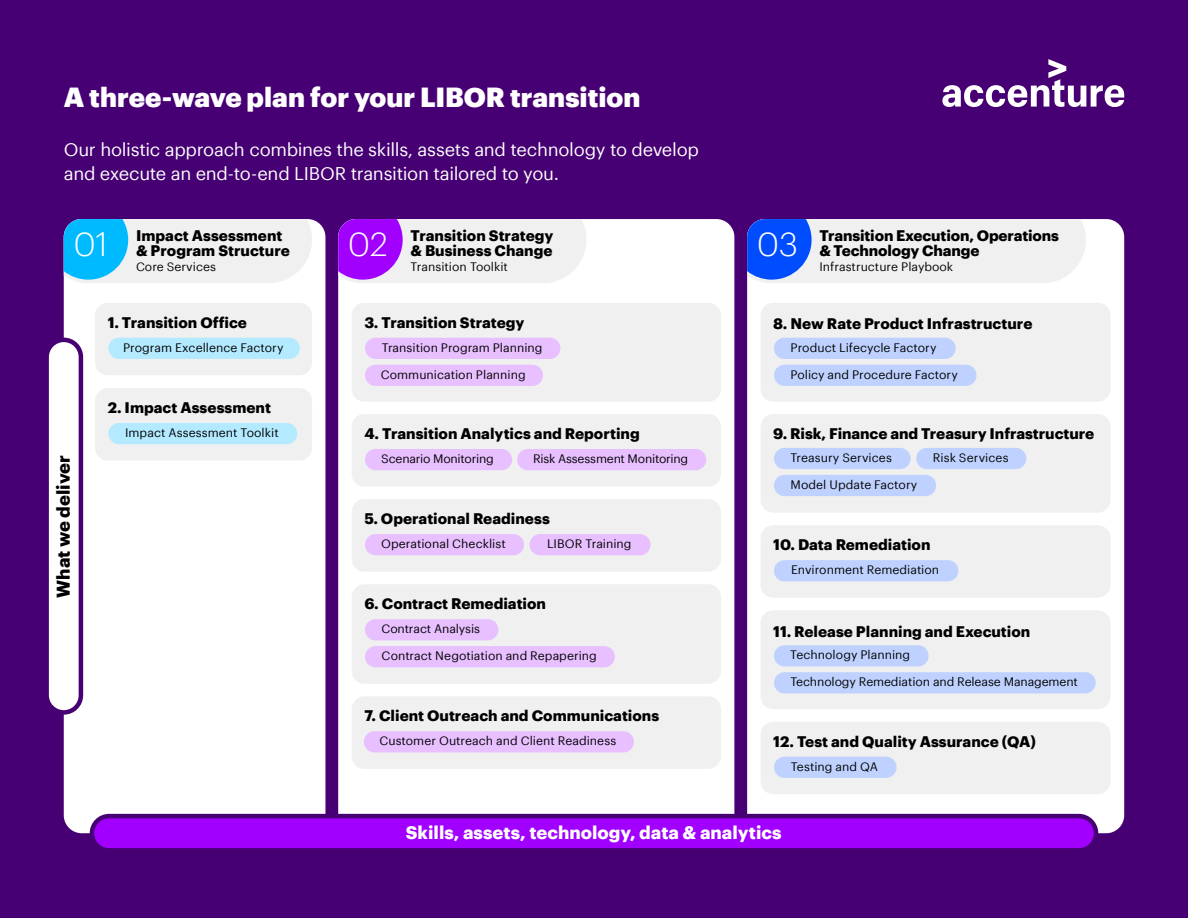
<style>
.page{position:relative;width:1188px;height:918px;background:#460073}
.page>*{position:absolute;margin:0;border:0;box-sizing:border-box;transform-origin:0 0}
.t1{font:300 33px "Graphik";color:#fff}
.t2{font:900 27px "Graphik";color:#fff}
.t3{font:18px/24px "Graphik";letter-spacing:-.015em;color:#fff}
.t4{font:700 18px "Graphik";color:#fff}
.t5{font:700 18px "Graphik";color:#000}
.t6{font:700 15px/15px "Graphik";color:#000}
.t7{font:12px "Graphik";color:#000}
.t8{font:12px "Graphik";letter-spacing:-.02em;color:#000}
</style>
<div class="page">
<svg style="left:942px;top:59px;width:182px;height:48px"></svg>
<div style="left:64px;top:219px;width:261px;height:614px;background:#fff;border-radius:18px"></div>
<div style="left:338px;top:219px;width:396px;height:614px;background:#fff;border-radius:18px"></div>
<div style="left:747px;top:219px;width:377px;height:614px;background:#fff;border-radius:18px"></div>
<svg style="left:64px;top:219px;width:248px;height:64px"></svg>
<svg style="left:338px;top:219px;width:249px;height:64px"></svg>
<svg style="left:747px;top:219px;width:339px;height:64px"></svg>
<div style="left:95px;top:303px;width:217px;height:72px;background:#f0f0f0;border-radius:13px"></div>
<div style="left:95px;top:388px;width:217px;height:73px;background:#f0f0f0;border-radius:13px"></div>
<div style="left:47px;top:340px;width:34px;height:372px;background:#fff;border-radius:17px"></div>
<div style="left:44px;top:338px;width:39px;height:377px;border:4px solid #460073;border-radius:17px"></div>
<div style="left:108px;top:338px;width:192px;height:21px;background:#b3eaff;border-radius:11px"></div>
<div style="left:108px;top:423px;width:189px;height:21px;background:#b3eaff;border-radius:11px"></div>
<div style="left:761px;top:525px;width:349px;height:73px;background:#f0f0f0;border-radius:13px"></div>
<div style="left:761px;top:722px;width:349px;height:72px;background:#f0f0f0;border-radius:13px"></div>
<div style="left:774px;top:560px;width:184px;height:21px;background:#bfd2ff;border-radius:11px"></div>
<div style="left:774px;top:757px;width:123px;height:21px;background:#bfd2ff;border-radius:11px"></div>
<div style="left:352px;top:303px;width:369px;height:99px;background:#f0f0f0;border-radius:13px"></div>
<div style="left:761px;top:303px;width:349px;height:99px;background:#f0f0f0;border-radius:13px"></div>
<div style="left:761px;top:610px;width:349px;height:99px;background:#f0f0f0;border-radius:13px"></div>
<div style="left:761px;top:414px;width:349px;height:99px;background:#f0f0f0;border-radius:13px"></div>
<div style="left:92px;top:816px;width:1004px;height:34px;background:#a100ff;border-radius:17px"></div>
<div style="left:90px;top:814px;width:1008px;height:39px;border:4px solid #460073;border-radius:17px"></div>
<div style="left:365px;top:365px;width:178px;height:21px;background:#e8bfff;border-radius:11px"></div>
<div style="left:774px;top:365px;width:203px;height:21px;background:#bfd2ff;border-radius:11px"></div>
<div style="left:774px;top:672px;width:322px;height:21px;background:#bfd2ff;border-radius:11px"></div>
<div style="left:774px;top:475px;width:162px;height:21px;background:#bfd2ff;border-radius:11px"></div>
<div style="left:365px;top:338px;width:195px;height:21px;background:#e8bfff;border-radius:11px"></div>
<div style="left:774px;top:338px;width:182px;height:21px;background:#bfd2ff;border-radius:11px"></div>
<div style="left:774px;top:645px;width:155px;height:21px;background:#bfd2ff;border-radius:11px"></div>
<div style="left:774px;top:448px;width:137px;height:21px;background:#bfd2ff;border-radius:11px"></div>
<div style="left:916px;top:448px;width:110px;height:21px;background:#bfd2ff;border-radius:11px"></div>
<div style="left:352px;top:499px;width:369px;height:73px;background:#f0f0f0;border-radius:13px"></div>
<div style="left:352px;top:584px;width:369px;height:100px;background:#f0f0f0;border-radius:13px"></div>
<div style="left:365px;top:534px;width:159px;height:21px;background:#e8bfff;border-radius:11px"></div>
<div style="left:365px;top:619px;width:133px;height:21px;background:#e8bfff;border-radius:11px"></div>
<div style="left:352px;top:696px;width:369px;height:73px;background:#f0f0f0;border-radius:13px"></div>
<div style="left:364px;top:731px;width:270px;height:21px;background:#e8bfff;border-radius:11px"></div>
<div style="left:530px;top:534px;width:121px;height:21px;background:#e8bfff;border-radius:11px"></div>
<div style="left:365px;top:646px;width:250px;height:21px;background:#e8bfff;border-radius:11px"></div>
<div style="left:352px;top:414px;width:369px;height:73px;background:#f0f0f0;border-radius:13px"></div>
<div style="left:517px;top:449px;width:189px;height:21px;background:#e8bfff;border-radius:11px"></div>
<div style="left:365px;top:449px;width:147px;height:21px;background:#e8bfff;border-radius:11px"></div>
<h2 class="t2" style="left:64px;top:76px;width:578px">A three-wave plan for your LIBOR transition</h2>
<h3 class="t3" style="left:64px;top:136px;width:637px">Our holistic approach combines the skills, assets and technology to develop and execute an end-to-end LIBOR transition tailored to you.</h3>
<p class="t6" style="left:411px;top:227px;width:144px">Transition Strategy &amp; Business Change</p>
<p class="t7" style="left:411px;top:257px;width:99px">Transition Toolkit</p>
<p class="t6" style="left:136px;top:227px;width:155px">Impact Assessment &amp; Program Structure</p>
<p class="t7" style="left:136px;top:257px;width:81px">Core Services</p>
<h1 class="t1" style="left:74px;top:220px;width:36px">01</h1>
<h1 class="t1" style="left:348px;top:220px;width:41px">02</h1>
<h1 class="t1" style="left:757px;top:220px;width:42px">03</h1>
<p class="t6" style="left:819px;top:227px;width:241px">Transition Execution, Operations &amp; Technology Change</p>
<p class="t7" style="left:819px;top:257px;width:135px">Infrastructure Playbook</p>
<h3 class="t5" style="left:49px;top:598px;width:144px;rotate:-90deg">What we deliver</h3>
<p class="t6" style="left:108px;top:314px;width:141px">1. Transition Office</p>
<p class="t7" style="left:123px;top:339px;width:162px">Program Excellence Factory</p>
<p class="t6" style="left:108px;top:399px;width:165px">2. Impact Assessment</p>
<p class="t7" style="left:125px;top:424px;width:155px">Impact Assessment Toolkit</p>
<p class="t6" style="left:364px;top:314px;width:162px">3. Transition Strategy</p>
<p class="t6" style="left:773px;top:315px;width:261px">8. New Rate Product Infrastructure</p>
<p class="t7" style="left:382px;top:339px;width:162px">Transition Program Planning</p>
<p class="t7" style="left:791px;top:339px;width:148px">Product Lifecycle Factory</p>
<p class="t7" style="left:381px;top:366px;width:147px">Communication Planning</p>
<p class="t7" style="left:790px;top:366px;width:169px">Policy and Procedure Factory</p>
<p class="t6" style="left:364px;top:425px;width:277px">4. Transition Analytics and Reporting</p>
<p class="t8" style="left:381px;top:450px;width:114px">Scenario Monitoring</p>
<p class="t7" style="left:533px;top:450px;width:157px">Risk Assessment Monitoring</p>
<p class="t6" style="left:364px;top:510px;width:187px">5. Operational Readiness</p>
<p class="t7" style="left:381px;top:535px;width:126px">Operational Checklist</p>
<p class="t7" style="left:547px;top:535px;width:86px">LIBOR Training</p>
<p class="t6" style="left:364px;top:595px;width:183px">6. Contract Remediation</p>
<p class="t7" style="left:381px;top:620px;width:100px">Contract Analysis</p>
<p class="t7" style="left:382px;top:647px;width:217px">Contract Negotiation and Repapering</p>
<p class="t6" style="left:364px;top:707px;width:296px">7. Client Outreach and Communications</p>
<p class="t7" style="left:379px;top:732px;width:238px">Customer Outreach and Client Readiness</p>
<p class="t6" style="left:773px;top:425px;width:322px">9. Risk, Finance and Treasury Infrastructure</p>
<p class="t7" style="left:790px;top:449px;width:103px">Treasury Services</p>
<p class="t7" style="left:933px;top:449px;width:77px">Risk Services</p>
<p class="t7" style="left:790px;top:476px;width:128px">Model Update Factory</p>
<p class="t6" style="left:773px;top:536px;width:159px">10. Data Remediation</p>
<p class="t7" style="left:791px;top:561px;width:150px">Environment Remediation</p>
<p class="t6" style="left:773px;top:623px;width:259px">11. Release Planning and Execution</p>
<p class="t7" style="left:790px;top:646px;width:122px">Technology Planning</p>
<p class="t7" style="left:790px;top:673px;width:289px">Technology Remediation and Release Management</p>
<p class="t6" style="left:773px;top:733px;width:264px">12. Test and Quality Assurance (QA)</p>
<p class="t7" style="left:791px;top:757px;width:89px">Testing and QA</p>
<h3 class="t4" style="left:406px;top:819px;width:377px">Skills, assets, technology, data &amp; analytics</h3>
</div>
